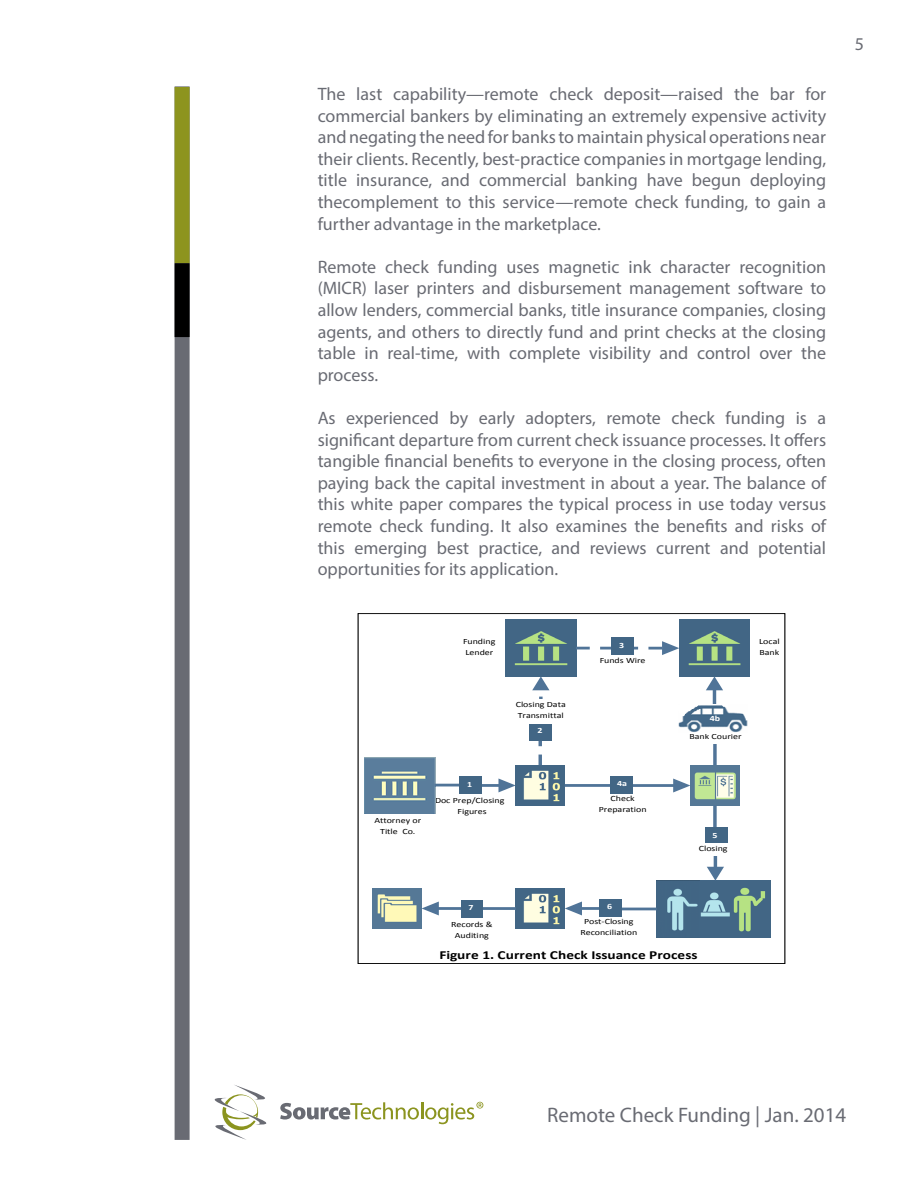
<style>
.page{position:relative;width:918px;height:1188px;background:#fff}
.page>*{position:absolute;margin:0;border:0;box-sizing:border-box;transform-origin:0 0}
.t1{font:21px "Myriad Pro";color:#696b73}
.t2{font:18px/21.6px "Myriad Pro";color:#696b73;text-align:justify}
.t3{font:700 12.3px "Calibri";letter-spacing:.005em;color:#000;scale:1.24 1}
.t4{font:7.95px/11.1px "Calibri";color:#000;text-align:center;scale:1.24 1}
.t5{font:700 7.95px "Calibri";color:#fff;scale:1.24 1}
</style>
<div class="page">
<img style="left:373px;top:889px;width:49px;height:39px">
<img style="left:679px;top:620px;width:71px;height:57px">
<img style="left:365px;top:757px;width:70px;height:57px">
<img style="left:506px;top:620px;width:70px;height:57px">
<svg style="left:576px;top:641px;width:103px;height:14px"></svg>
<svg style="left:706px;top:676px;width:17px;height:90px"></svg>
<div style="left:611px;top:637px;width:23px;height:18px;background:#426685"></div>
<img style="left:690px;top:766px;width:49px;height:39px">
<svg style="left:532px;top:676px;width:17px;height:90px"></svg>
<img style="left:700px;top:881px;width:32px;height:56px">
<img style="left:732px;top:881px;width:38px;height:56px">
<img style="left:657px;top:881px;width:43px;height:56px">
<svg style="left:431px;top:779px;width:85px;height:13px"></svg>
<img style="left:516px;top:766px;width:49px;height:39px">
<div style="left:460px;top:776px;width:22px;height:18px;background:#426685"></div>
<div style="left:530px;top:723px;width:22px;height:18px;background:#426685"></div>
<svg style="left:707px;top:802px;width:17px;height:79px"></svg>
<div style="left:705px;top:827px;width:22px;height:18px;background:#426685"></div>
<svg style="left:565px;top:902px;width:95px;height:13px"></svg>
<img style="left:516px;top:889px;width:49px;height:39px">
<hr style="left:437px;top:907px;width:79px;height:3px;background:#507498">
<svg style="left:422px;top:902px;width:17px;height:13px"></svg>
<div style="left:679px;top:844px;width:68px;height:12px;background:#fff"></div>
<div style="left:600px;top:899px;width:22px;height:18px;background:#426685"></div>
<div style="left:461px;top:900px;width:22px;height:17px;background:#426685"></div>
<div style="left:679px;top:731px;width:73px;height:12px;background:#fff"></div>
<img style="left:679px;top:704px;width:69px;height:28px">
<div style="left:476px;top:699px;width:129px;height:25px;background:#fff"></div>
<hr style="left:565px;top:784px;width:110px;height:3px;background:#507498">
<svg style="left:673px;top:779px;width:17px;height:13px"></svg>
<div style="left:611px;top:776px;width:22px;height:18px;background:#426685"></div>
<div style="left:358px;top:613px;width:427px;height:351px;border:1px solid #000"></div>
<div style="left:175px;top:86px;width:15px;height:1054px;background:#696b73"></div>
<div style="left:175px;top:87px;width:15px;height:176px;background:#8d941e"></div>
<div style="left:175px;top:263px;width:15px;height:74px;background:#000"></div>
<svg style="left:214px;top:1085px;width:269px;height:55px"></svg>
<p class="t2" style="left:318px;top:83px;width:510px">The last capability—remote check deposit—raised the bar for commercial bankers by eliminating an extremely expensive activity and negating the need for banks to maintain physical operations near their clients. Recently, best-practice companies in mortgage lending, title insurance, and commercial banking have begun deploying thecomplement to this service—remote check funding, to gain a further advantage in the marketplace.</p>
<p class="t2" style="left:318px;top:256px;width:510px">Remote check funding uses magnetic ink character recognition (MICR) laser printers and disbursement management software to allow lenders, commercial banks, title insurance companies, closing agents, and others to directly fund and print checks at the closing table in real-time, with complete visibility and control over the process.</p>
<p class="t2" style="left:318px;top:407px;width:510px">As experienced by early adopters, remote check funding is a significant departure from current check issuance processes. It offers tangible financial benefits to everyone in the closing process, often paying back the capital investment in about a year. The balance of this white paper compares the typical process in use today versus remote check funding. It also examines the benefits and risks of this emerging best practice, and reviews current and potential opportunities for its application.</p>
<p class="t4" style="left:463px;top:636px;width:28px">Funding<br>Lender</p>
<p class="t5" style="left:619px;top:640px;width:6px">3</p>
<p class="t4" style="left:600px;top:655px;width:38px">Funds Wire</p>
<p class="t4" style="left:516px;top:699px;width:42px;text-align:left">Closing Data<br>Transmittal</p>
<p class="t5" style="left:537px;top:725px;width:6px">2</p>
<p class="t4" style="left:374px;top:815px;width:39px">Attorney or<br>Title Co.</p>
<p class="t5" style="left:467px;top:779px;width:6px">1</p>
<p class="t4" style="left:435px;top:795px;width:58px">Doc Prep/Closing<br>Figures</p>
<p class="t5" style="left:617px;top:779px;width:9px">4a</p>
<p class="t4" style="left:599px;top:793px;width:40px">Check<br>Preparation</p>
<p class="t4" style="left:759px;top:636px;width:18px;text-align:left">Local<br>Bank</p>
<p class="t5" style="left:710px;top:713px;width:10px">4b</p>
<p class="t4" style="left:689px;top:731px;width:44px">Bank Courier</p>
<p class="t5" style="left:712px;top:830px;width:6px">5</p>
<p class="t4" style="left:699px;top:843px;width:25px">Closing</p>
<p class="t5" style="left:469px;top:902px;width:6px">7</p>
<p class="t5" style="left:607px;top:902px;width:6px">6</p>
<p class="t4" style="left:451px;top:918px;width:35px">Records &amp;<br>Auditing</p>
<p class="t4" style="left:580px;top:916px;width:47px">Post-Closing<br>Reconciliation</p>
<p class="t3" style="left:439px;top:947px;width:210px">Figure 1. Current Check Issuance Process</p>
<p class="t2" style="left:855px;top:33px;width:11px">5</p>
<p class="t1" style="left:547px;top:1102px;width:301px">Remote Check Funding | Jan. 2014</p>
</div>
